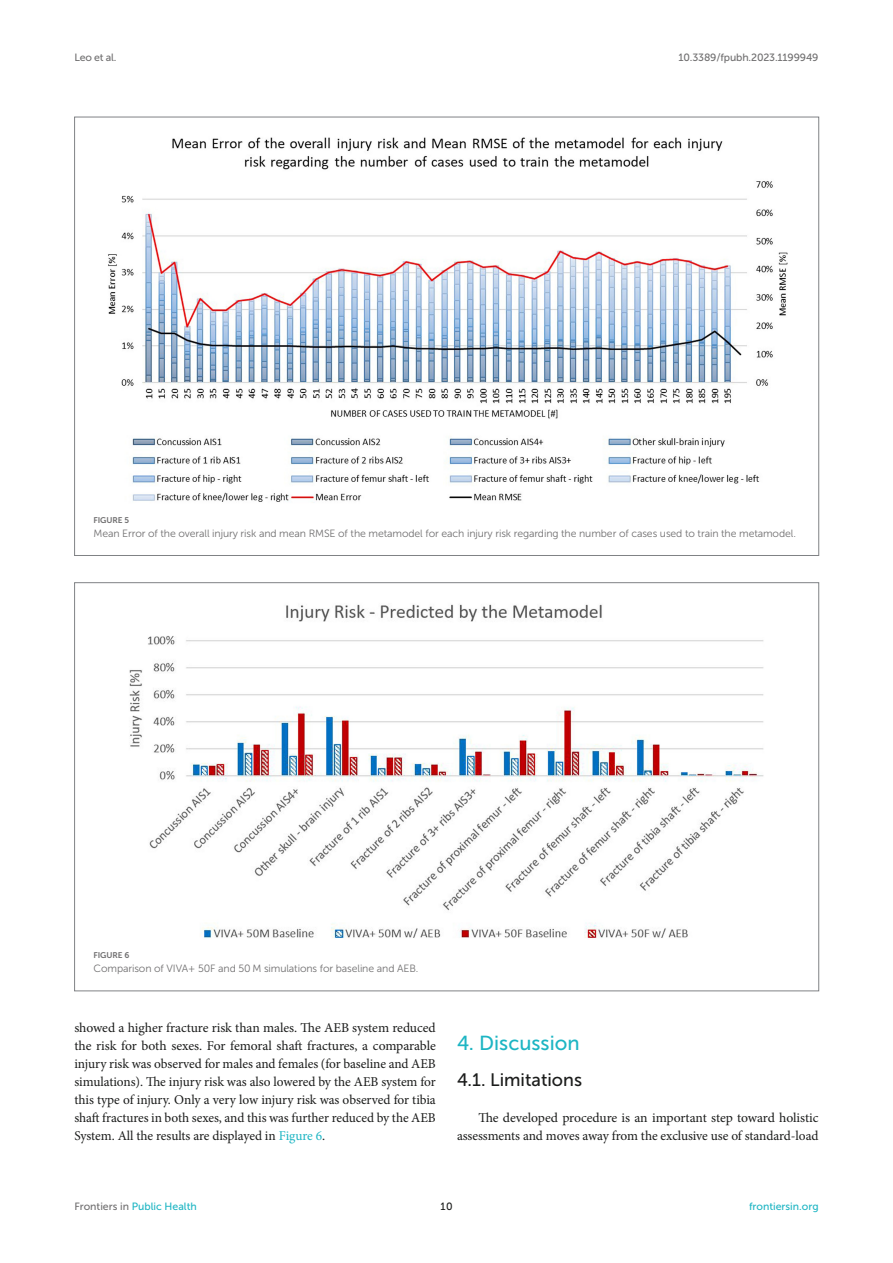
<style>
.page{position:relative;width:893px;height:1263px;background:#fff}
.page>*{position:absolute;margin:0;border:0;box-sizing:border-box;transform-origin:0 0}
.HEAD_1{font:20.25px "Museo Sans 500";color:#1db5c3}
.HEAD_2_after_HEAD_1{font:18px "Museo Sans 500";color:#1b1c1b}
.TEXT_FLUSH{font:13.5px/18px "Minion Pro";letter-spacing:-.01em;color:#1b1c1b;text-align:justify}
.FIG_LEG{font:10.5px "Museo Sans 300";letter-spacing:-.01em;color:#706f70}
.t1{font:10.5px "Museo Sans 500";color:#1db5c3}
.t2{font:10.5px "Museo Sans 500";letter-spacing:-.015em;color:#706f70}
.t3{font:10.5px "Museo Sans 500";color:#1b1c1b}
.FIG_HD{font:8.25px "Museo Sans 700";letter-spacing:-.01em;color:#706f70}
.s1{color:#1db5c3}
.s2{color:#706f70}
</style>
<div class="page">
<img style="left:108px;top:137px;width:680px;height:366px">
<img style="left:129px;top:604px;width:635px;height:334px">
<p class="t2" style="left:74px;top:51px;width:44px">Leo et al.</p>
<p class="t2" style="left:679px;top:51px;width:141px">10.3389/fpubh.2023.1199949</p>
<p class="FIG_HD" style="left:94px;top:516px;width:37px">FIGURE 5</p>
<p class="FIG_LEG" style="left:94px;top:527px;width:704px">Mean Error of the overall injury risk and mean RMSE of the metamodel for each injury risk regarding the number of cases used to train the metamodel.</p>
<p class="FIG_HD" style="left:94px;top:951px;width:37px">FIGURE 6</p>
<p class="FIG_LEG" style="left:94px;top:963px;width:326px">Comparison of VIVA+ 50F and 50 M simulations for baseline and AEB.</p>
<p class="TEXT_FLUSH" style="left:74px;top:1019px;width:363px">showed a higher fracture risk than males. The AEB system reduced the risk for both sexes. For femoral shaft fractures, a comparable injury risk was observed for males and females (for baseline and AEB simulations). The injury risk was also lowered by the AEB system for this type of injury. Only a very low injury risk was observed for tibia shaft fractures in both sexes, and this was further reduced by the AEB System. All the results are displayed in <span class="s1">Figure 6</span>.</p>
<p class="HEAD_1" style="left:457px;top:1032px;width:124px">4. Discussion</p>
<p class="HEAD_2_after_HEAD_1" style="left:457px;top:1070px;width:126px">4.1. Limitations</p>
<p class="TEXT_FLUSH" style="left:457px;top:1109px;width:363px;text-align:right">The developed procedure is an important step toward holistic assessments and moves away from the exclusive use of standard-load</p>
<p class="t1" style="left:74px;top:1200px;width:124px"><span class="s2">Frontiers in</span> Public Health</p>
<p class="t3" style="left:440px;top:1200px;width:14px">10</p>
<p class="t1" style="left:749px;top:1200px;width:71px">frontiersin.org</p>
</div>
